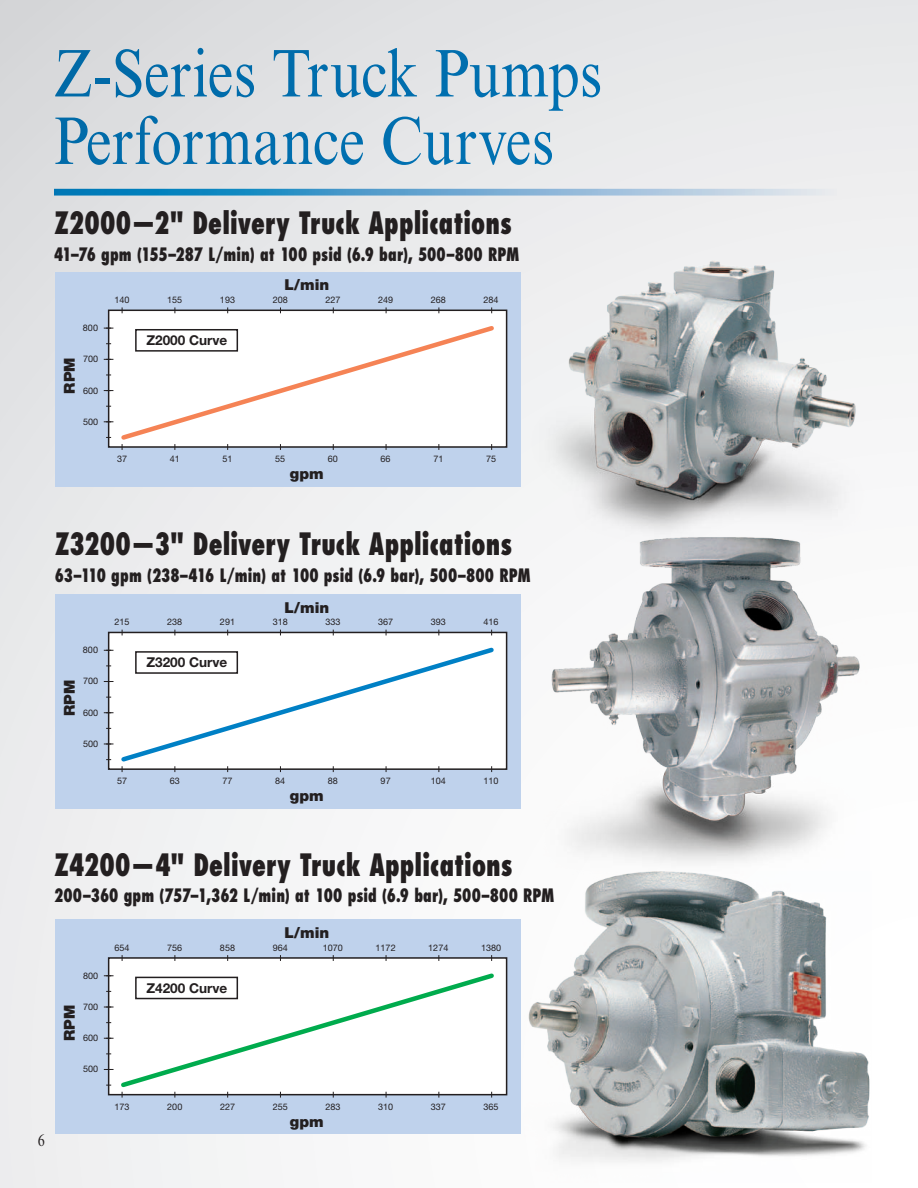
<style>
.page{position:relative;width:918px;height:1188px;background:#fff}
.page>*{position:absolute;margin:0;border:0;box-sizing:border-box;transform-origin:0 0}
.t1{font:67.5px/67.5px "Times New Roman MT Std";letter-spacing:.005em;color:#007cc2;scale:.85 1}
.Subhead{font:800 condensed 30px "Futura Std";letter-spacing:.005em;color:#231f20;scale:.85 1}
.Subhead-2{font:800 condensed 18px "Futura Std";letter-spacing:.005em;color:#231f20;scale:.85 1}
.t2{font:16.5px "Times New Roman MT Std";color:#231f20;scale:.85 1}
.t3{font:900 15.15px "Helvetica Neue LT Std";color:#231f20}
.t4{font:700 13.65px "Helvetica Neue LT Std";color:#231f20}
.t5{font:9px "Helvetica Neue LT Std";color:#231f20}
</style>
<div class="page">
<div style="left:0;top:0;width:918px;height:1188px;background:linear-gradient(to bottom,#e3e4e6,#fafafa)"></div>
<img style="left:528px;top:261px;width:339px;height:283px">
<img style="left:532px;top:535px;width:337px;height:337px">
<img style="left:525px;top:872px;width:347px;height:310px">
<div style="left:55px;top:272px;width:466px;height:214px;background:#bfd2ec"></div>
<div style="left:109px;top:310px;width:398px;height:137px;background:#fff"></div>
<div style="left:108px;top:310px;width:399px;height:138px;border:2px solid #231f20"></div>
<svg style="left:121px;top:326px;width:373px;height:114px"></svg>
<div style="left:55px;top:594px;width:466px;height:214px;background:#bfd2ec"></div>
<div style="left:109px;top:632px;width:398px;height:137px;background:#fff"></div>
<div style="left:108px;top:632px;width:399px;height:138px;border:2px solid #231f20"></div>
<svg style="left:121px;top:647px;width:373px;height:115px"></svg>
<div style="left:55px;top:920px;width:466px;height:214px;background:#bfd2ec"></div>
<div style="left:109px;top:958px;width:398px;height:137px;background:#fff"></div>
<div style="left:108px;top:957px;width:399px;height:138px;border:2px solid #231f20"></div>
<svg style="left:121px;top:973px;width:373px;height:115px"></svg>
<svg style="left:54px;top:189px;width:783px;height:7px;background:#6fadd2"></svg>
<h1 class="t1" style="left:54px;top:40px;width:646px">Z-Series Truck Pumps<br>Performance Curves</h1>
<p class="Subhead" style="left:54px;top:204px;width:540px">Z2000—2" Delivery Truck Applications</p>
<p class="Subhead-2" style="left:54px;top:243px;width:549px">41–76 gpm (155–287 L/min) at 100 psid (6.9 bar), 500–800 RPM</p>
<p class="t3" style="left:284px;top:276px;width:46px">L/min</p>
<p class="t5" style="left:83px;top:323px;width:17px">800</p>
<p class="t3" style="left:60px;top:394px;width:38px;rotate:-90deg">RPM</p>
<p class="t5" style="left:83px;top:354px;width:17px">700</p>
<p class="t5" style="left:83px;top:385px;width:17px">600</p>
<p class="t5" style="left:83px;top:416px;width:17px">500</p>
<p class="t5" style="left:115px;top:294px;width:17px">140</p>
<p class="t5" style="left:167px;top:294px;width:17px">155</p>
<p class="t5" style="left:220px;top:294px;width:17px">193</p>
<p class="t5" style="left:273px;top:294px;width:17px">208</p>
<p class="t5" style="left:325px;top:294px;width:17px">227</p>
<p class="t5" style="left:378px;top:294px;width:17px">249</p>
<p class="t5" style="left:431px;top:294px;width:17px">268</p>
<p class="t5" style="left:483px;top:294px;width:17px">284</p>
<p class="t4" style="left:146px;top:332px;width:83px">Z2000 Curve</p>
<p class="t5" style="left:117px;top:453px;width:12px">37</p>
<p class="t5" style="left:170px;top:453px;width:12px">41</p>
<p class="t5" style="left:223px;top:453px;width:12px">51</p>
<p class="t5" style="left:275px;top:453px;width:12px">55</p>
<p class="t5" style="left:328px;top:453px;width:12px">60</p>
<p class="t5" style="left:381px;top:453px;width:12px">66</p>
<p class="t5" style="left:433px;top:453px;width:12px">71</p>
<p class="t5" style="left:486px;top:453px;width:12px">75</p>
<p class="t3" style="left:290px;top:465px;width:35px">gpm</p>
<p class="Subhead" style="left:55px;top:525px;width:540px">Z3200—3" Delivery Truck Applications</p>
<p class="Subhead-2" style="left:55px;top:564px;width:561px">63–110 gpm (238–416 L/min) at 100 psid (6.9 bar), 500–800 RPM</p>
<p class="t3" style="left:284px;top:598px;width:46px">L/min</p>
<p class="t5" style="left:83px;top:645px;width:17px">800</p>
<p class="t3" style="left:60px;top:716px;width:38px;rotate:-90deg">RPM</p>
<p class="t5" style="left:83px;top:676px;width:17px">700</p>
<p class="t5" style="left:83px;top:707px;width:17px">600</p>
<p class="t5" style="left:83px;top:738px;width:17px">500</p>
<p class="t5" style="left:115px;top:617px;width:17px">215</p>
<p class="t5" style="left:167px;top:617px;width:17px">238</p>
<p class="t5" style="left:220px;top:617px;width:17px">291</p>
<p class="t5" style="left:273px;top:617px;width:17px">318</p>
<p class="t5" style="left:325px;top:617px;width:17px">333</p>
<p class="t5" style="left:378px;top:617px;width:17px">367</p>
<p class="t5" style="left:431px;top:617px;width:17px">393</p>
<p class="t5" style="left:484px;top:617px;width:17px">416</p>
<p class="t4" style="left:146px;top:654px;width:83px">Z3200 Curve</p>
<p class="t5" style="left:117px;top:776px;width:12px">57</p>
<p class="t5" style="left:170px;top:776px;width:12px">63</p>
<p class="t5" style="left:223px;top:776px;width:12px">77</p>
<p class="t5" style="left:275px;top:776px;width:12px">84</p>
<p class="t5" style="left:328px;top:776px;width:12px">88</p>
<p class="t5" style="left:381px;top:776px;width:12px">97</p>
<p class="t5" style="left:431px;top:776px;width:17px">104</p>
<p class="t5" style="left:484px;top:776px;width:17px">110</p>
<p class="t3" style="left:290px;top:787px;width:35px">gpm</p>
<p class="Subhead" style="left:54px;top:846px;width:541px">Z4200—4" Delivery Truck Applications</p>
<p class="Subhead-2" style="left:54px;top:884px;width:590px">200–360 gpm (757–1,362 L/min) at 100 psid (6.9 bar), 500–800 RPM</p>
<p class="t3" style="left:284px;top:924px;width:46px">L/min</p>
<p class="t5" style="left:83px;top:970px;width:17px">800</p>
<p class="t3" style="left:60px;top:1041px;width:38px;rotate:-90deg">RPM</p>
<p class="t5" style="left:83px;top:1001px;width:17px">700</p>
<p class="t5" style="left:83px;top:1033px;width:17px">600</p>
<p class="t5" style="left:83px;top:1064px;width:17px">500</p>
<p class="t5" style="left:115px;top:942px;width:17px">654</p>
<p class="t5" style="left:167px;top:942px;width:17px">756</p>
<p class="t5" style="left:220px;top:942px;width:17px">858</p>
<p class="t5" style="left:273px;top:942px;width:17px">964</p>
<p class="t5" style="left:323px;top:942px;width:22px">1070</p>
<p class="t5" style="left:376px;top:942px;width:22px">1172</p>
<p class="t5" style="left:428px;top:942px;width:22px">1274</p>
<p class="t5" style="left:481px;top:942px;width:22px">1380</p>
<p class="t4" style="left:146px;top:979px;width:83px">Z4200 Curve</p>
<h3 class="t2" style="left:38px;top:1131px;width:10px">6</h3>
<p class="t5" style="left:115px;top:1101px;width:17px">173</p>
<p class="t5" style="left:167px;top:1101px;width:17px">200</p>
<p class="t5" style="left:220px;top:1101px;width:17px">227</p>
<p class="t5" style="left:273px;top:1101px;width:17px">255</p>
<p class="t5" style="left:325px;top:1101px;width:17px">283</p>
<p class="t5" style="left:378px;top:1101px;width:17px">310</p>
<p class="t5" style="left:431px;top:1101px;width:17px">337</p>
<p class="t5" style="left:484px;top:1101px;width:17px">365</p>
<p class="t3" style="left:290px;top:1112px;width:35px">gpm</p>
</div>
